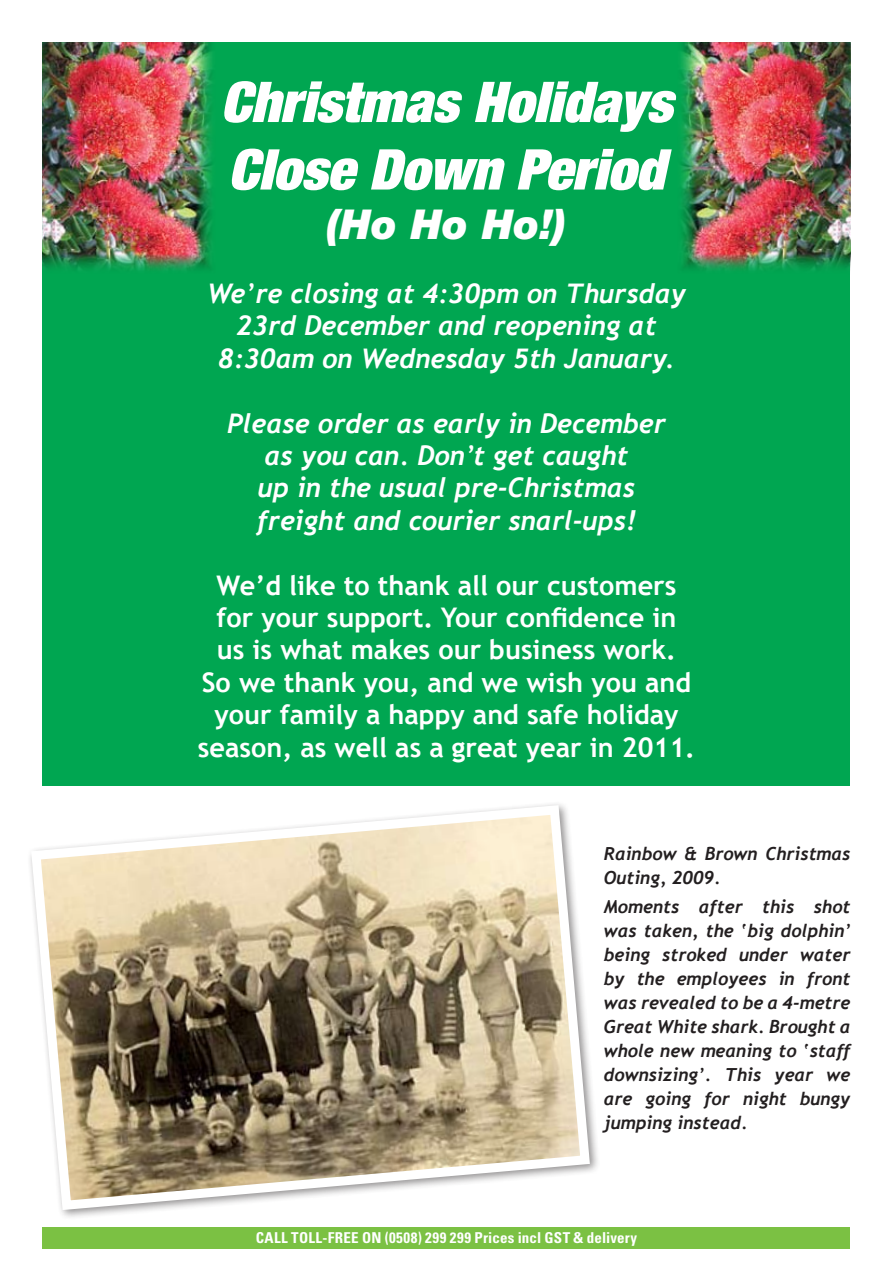
<style>
.page{position:relative;width:893px;height:1263px;background:#fff}
.page>*{position:absolute;margin:0;border:0;box-sizing:border-box;transform-origin:0 0}
.t1{font:italic 900 expanded 56.25px/67.5px "Helvetica Neue";color:#fff}
.t2{font:italic 900 41.25px "Helvetica Neue";color:#fff}
.t3{font:italic 700 27px/32.4px "Trebuchet";color:#fff;text-align:center}
.t4{font:700 27px/32.4px "Trebuchet MS";color:#fff;text-align:center}
.t5{font:italic 700 18px/24px "Trebuchet";color:#231f20}
.t6{font:700 condensed 15px "Univers";letter-spacing:.015em;color:#fff}
</style>
<div class="page">
<div style="left:43px;top:43px;width:807px;height:743px;background:#00a651"></div>
<div style="left:43px;top:1227px;width:807px;height:22px;background:#7bc143"></div>
<svg style="left:30px;top:804px;width:565px;height:411px"></svg>
<img style="left:681px;top:43px;width:169px;height:227px">
<img style="left:43px;top:43px;width:169px;height:227px">
<h1 class="t1" style="left:221px;top:67px;width:453px">Christmas Holidays<br>Close Down Period</h1>
<h2 class="t2" style="left:327px;top:199px;width:241px">(Ho Ho Ho!)</h2>
<h3 class="t3" style="left:207px;top:278px;width:480px">We’re closing at 4:30pm on Thursday<br>23rd December and reopening at<br>8:30am on Wednesday 5th January.</h3>
<h3 class="t3" style="left:227px;top:407px;width:440px">Please order as early in December as you can. Don’t get caught<br>up in the usual pre-Christmas freight and courier snarl-ups!</h3>
<h3 class="t4" style="left:198px;top:569px;width:499px">We’d like to thank all our customers for your support. Your confidence in<br>us is what makes our business work.<br>So we thank you, and we wish you and your family a happy and safe holiday season, as well as a great year in 2011.</h3>
<p class="t5" style="left:604px;top:842px;width:248px">Rainbow &amp; Brown Christmas<br>Outing, 2009.</p>
<p class="t5" style="left:604px;top:894px;width:249px;text-align:justify">Moments after this shot was taken, the ‘big dolphin’ being stroked under water by the employees in front was revealed to be a 4-metre Great White shark. Brought a whole new meaning to ‘staff downsizing’. This year we are going for night bungy jumping instead.</p>
<p class="t6" style="left:256px;top:1229px;width:383px">CALL TOLL-FREE ON (0508) 299 299 Prices incl GST &amp; delivery</p>
</div>
